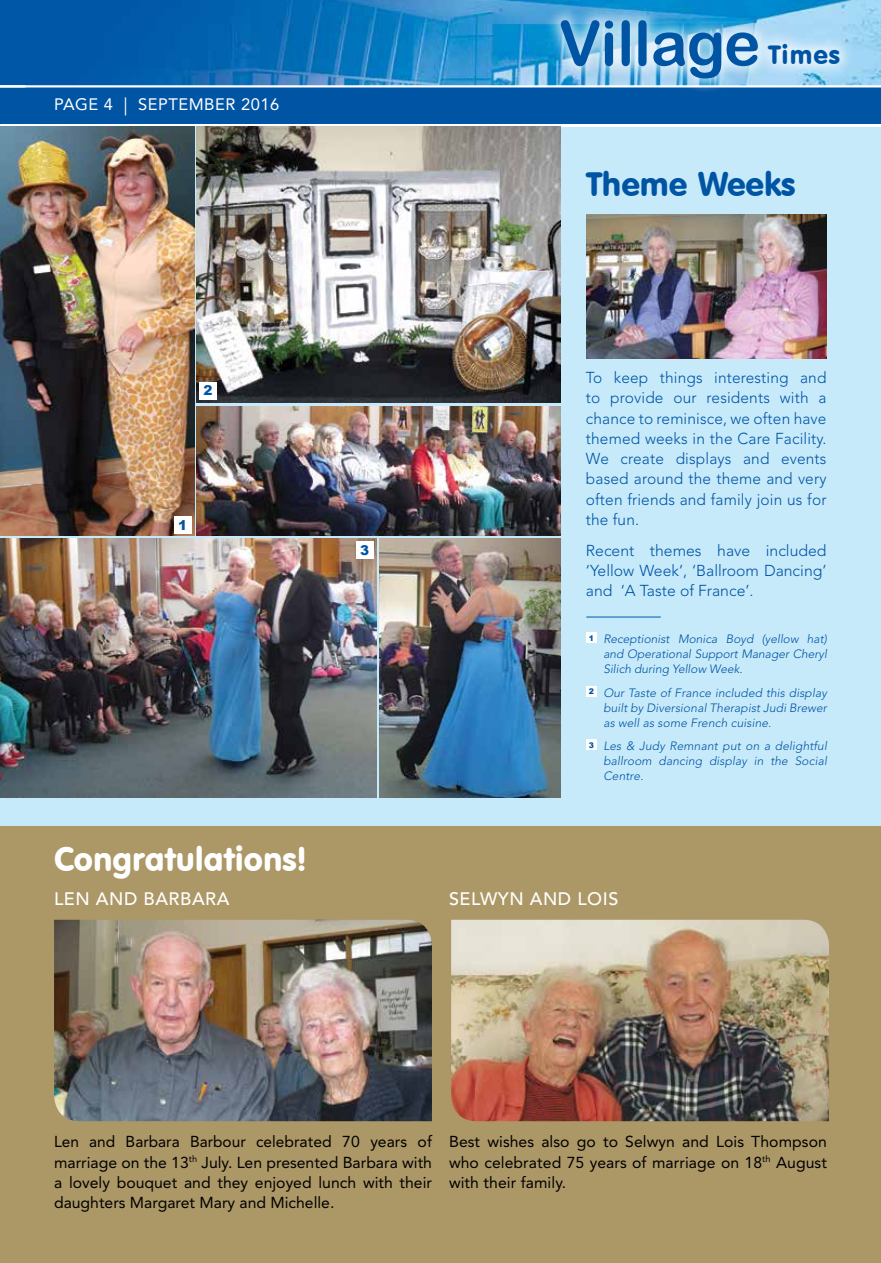
<style>
.page{position:relative;width:881px;height:1263px;background:#fff}
.page>*{position:absolute;margin:0;border:0;box-sizing:border-box;transform-origin:0 0}
.t1{font:33px "VAG Rounded BT";color:#fff}
.t2{font:33px "VAG Rounded BT";color:#0054a4}
.t3{font:25.8px "VAG Rounded BT";letter-spacing:.04em;color:#0054a4}
.t4{font:500 18px "Avenir";letter-spacing:.03em;color:#fff}
.t5{font:16.5px "Avenir";letter-spacing:.03em;color:#fff}
.t6{font:300 15.75px/20.2px "Avenir";letter-spacing:.005em;color:#0054a4;text-align:justify}
.t7{font:15.75px/20.2px "Avenir";color:#000;text-align:justify}
.t8{font:900 13.5px "Arial";color:#0054a4}
.t9{font:italic 300 12px/15px "Avenir";letter-spacing:.01em;color:#0054a4;text-align:justify}
.s1{font-size:18.15px}
</style>
<div class="page">
<div style="left:0;top:127px;width:880px;height:706px;background:#c7eafb"></div>
<div style="left:0;top:826px;width:880px;height:437px;background:#ac9766"></div>
<div style="left:0;top:77px;width:880px;height:47px;background:#0054a4"></div>
<img style="left:0;top:0;width:880px;height:85px">
<div style="left:545px;top:5px;width:228px;height:89px;background:#fff;opacity:.75"></div>
<svg style="left:560px;top:20px;width:197px;height:58px;background:#66a5d3"></svg>
<hr style="left:0;top:85px;width:880px;height:2px;background:#fff">
<div style="left:752px;top:28px;width:102px;height:51px;background:#fff;opacity:.75"></div>
<img style="left:54px;top:920px;width:378px;height:201px">
<img style="left:451px;top:920px;width:377px;height:201px">
<img style="left:0;top:127px;width:194px;height:409px">
<img style="left:379px;top:538px;width:181px;height:260px">
<img style="left:197px;top:127px;width:363px;height:275px">
<img style="left:197px;top:406px;width:363px;height:130px">
<img style="left:0;top:538px;width:376px;height:260px">
<div style="left:586px;top:633px;width:10px;height:10px;background:#fff"></div>
<div style="left:586px;top:686px;width:10px;height:10px;background:#fff"></div>
<div style="left:586px;top:740px;width:10px;height:10px;background:#fff"></div>
<img style="left:586px;top:214px;width:240px;height:144px">
<hr style="left:586px;top:617px;width:74px;height:1px;background:#0054a4">
<div style="left:173px;top:516px;width:18px;height:18px;background:#fff"></div>
<div style="left:199px;top:382px;width:18px;height:18px;background:#fff"></div>
<div style="left:355px;top:541px;width:18px;height:18px;background:#fff"></div>
<p class="t5" style="left:54px;top:95px;width:226px">PAGE 4 <span class="s1">|</span> SEPTEMBER 2016</p>
<p class="t8" style="left:203px;top:381px;width:11px">2</p>
<p class="t8" style="left:178px;top:515px;width:11px">1</p>
<p class="t8" style="left:360px;top:540px;width:11px">3</p>
<h1 class="t1" style="left:54px;top:838px;width:254px">Congratulations!</h1>
<p class="t4" style="left:54px;top:889px;width:177px">LEN AND BARBARA</p>
<h2 class="t3" style="left:768px;top:38px;width:73px">Times</h2>
<h1 class="t2" style="left:586px;top:163px;width:210px">Theme Weeks</h1>
<p class="t6" style="left:585px;top:368px;width:242px">To keep things interesting and to provide our residents with a chance to reminisce, we often have themed weeks in the Care Facility.<br>We create displays and events based around the theme and very often friends and family join us for the fun.</p>
<p class="t6" style="left:585px;top:540px;width:242px">Recent themes have included ‘Yellow Week’, ‘Ballroom Dancing’ and ‘A Taste of France’.</p>
<p class="t9" style="left:603px;top:631px;width:225px;text-indent:-14px"><sup>1</sup> Receptionist Monica Boyd (yellow hat) and Operational Support Manager Cheryl Silich during Yellow Week.</p>
<p class="t9" style="left:603px;top:685px;width:225px;text-indent:-14px"><sup>2</sup> Our Taste of France included this display built by Diversional Therapist Judi Brewer as well as some French cuisine.</p>
<p class="t9" style="left:603px;top:738px;width:225px;text-indent:-14px"><sup>3</sup> Les &amp; Judy Remnant put on a delightful ballroom dancing display in the Social Centre.</p>
<p class="t4" style="left:449px;top:889px;width:171px">SELWYN AND LOIS</p>
<p class="t7" style="left:54px;top:1132px;width:379px">Len and Barbara Barbour celebrated 70 years of marriage on the 13<sup>th</sup> July. Len presented Barbara with a lovely bouquet and they enjoyed lunch with their daughters Margaret Mary and Michelle.</p>
<p class="t7" style="left:449px;top:1132px;width:379px">Best wishes also go to Selwyn and Lois Thompson who celebrated 75 years of marriage on 18<sup>th</sup> August with their family.</p>
</div>
